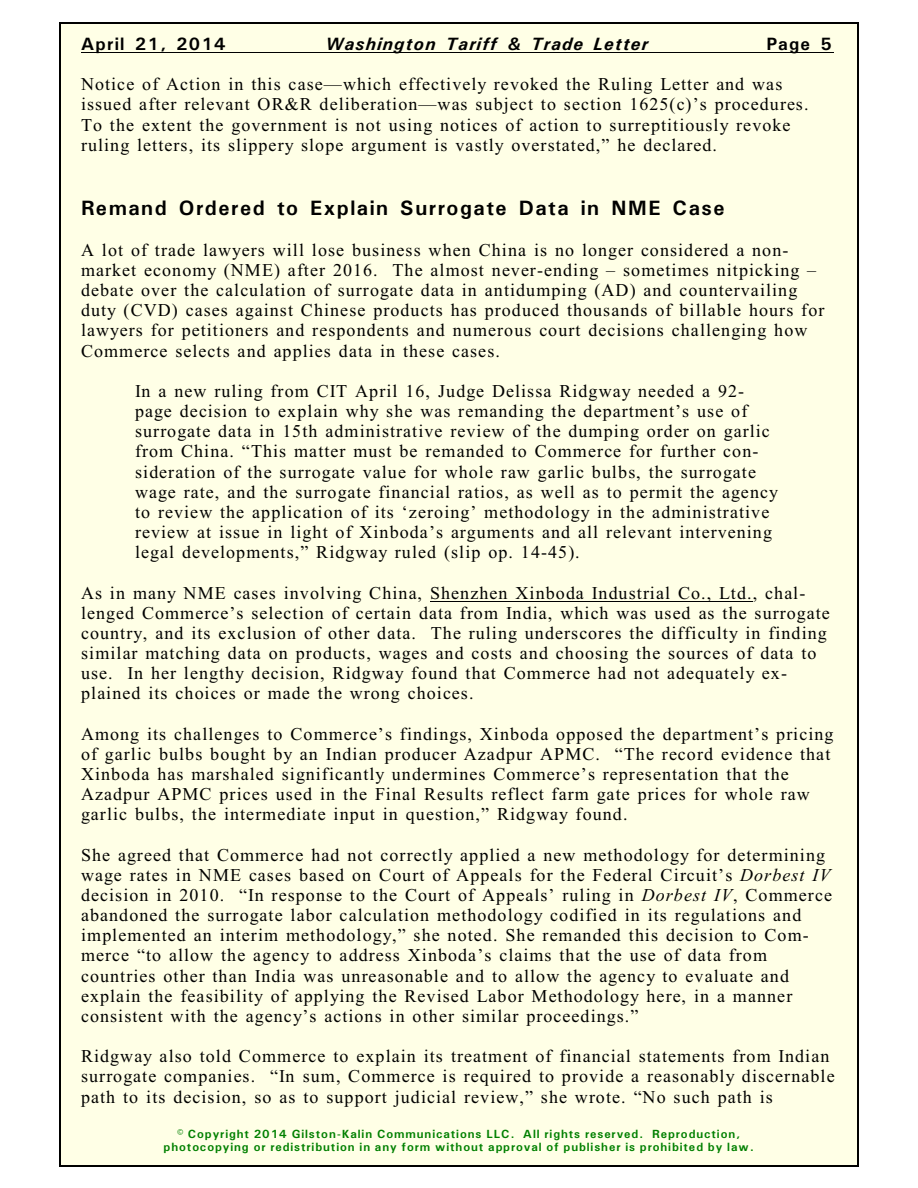
<style>
.page{position:relative;width:918px;height:1188px;background:#fff}
.page>*{position:absolute;margin:0;border:0;box-sizing:border-box;transform-origin:0 0}
.t1{font:700 21px "Univers";letter-spacing:.07em;color:#000}
.t2{font:18px/20.1px "Times New Roman";letter-spacing:.06em;color:#000}
.t3{font:italic 700 18px "Univers";letter-spacing:.065em;color:#000}
.t4{font:700 18px "Univers";letter-spacing:.065em;color:#000}
.t5{font:700 12px/13.6px "Univers";letter-spacing:.075em;color:#008000;text-align:center}
.s1{font-style:italic}
</style>
<div class="page">
<div style="left:59px;top:23px;width:800px;height:1143px;background:#ffffe6"></div>
<hr style="left:59px;top:23px;width:1px;height:1143px;background:#000">
<hr style="left:857px;top:23px;width:2px;height:1143px;background:#000">
<hr style="left:59px;top:23px;width:799px;height:1px;background:#000">
<hr style="left:59px;top:1165px;width:799px;height:1px;background:#000">
<hr style="left:81px;top:52px;width:752px;height:1px;background:#000">
<hr style="left:430px;top:601px;width:323px;height:1px;background:#000">
<p class="t4" style="left:81px;top:38px;width:146px">April 21, 2014</p>
<p class="t3" style="left:326px;top:38px;width:324px">Washington Tariff &amp; Trade Letter</p>
<p class="t4" style="left:766px;top:38px;width:67px">Page 5</p>
<p class="t2" style="left:81px;top:76px;width:729px">Notice of Action in this case—which effectively revoked the Ruling Letter and was issued after relevant OR&amp;R deliberation—was subject to section 1625(c)’s procedures.<br>To the extent the government is not using notices of action to surreptitiously revoke ruling letters, its slippery slope argument is vastly overstated,” he declared.</p>
<p class="t1" style="left:81px;top:200px;width:645px">Remand Ordered to Explain Surrogate Data in NME Case</p>
<p class="t2" style="left:81px;top:241px;width:745px">A lot of trade lawyers will lose business when China is no longer considered a non&shy;market economy (NME) after 2016. The almost never-ending – sometimes nitpicking – debate over the calculation of surrogate data in antidumping (AD) and countervailing duty (CVD) cases against Chinese products has produced thousands of billable hours for lawyers for petitioners and respondents and numerous court decisions challenging how Commerce selects and applies data in these cases.</p>
<p class="t2" style="left:135px;top:383px;width:645px">In a new ruling from CIT April 16, Judge Delissa Ridgway needed a 92- page decision to explain why she was remanding the department’s use of surrogate data in 15th administrative review of the dumping order on garlic from China. “This matter must be remanded to Commerce for further con&shy;sideration of the surrogate value for whole raw garlic bulbs, the surrogate wage rate, and the surrogate financial ratios, as well as to permit the agency to review the application of its ‘zeroing’ methodology in the administrative review at issue in light of Xinboda’s arguments and all relevant intervening legal developments,” Ridgway ruled (slip op. 14-45).</p>
<p class="t2" style="left:81px;top:584px;width:750px">As in many NME cases involving China, Shenzhen Xinboda Industrial Co., Ltd., chal&shy;lenged Commerce’s selection of certain data from India, which was used as the surrogate country, and its exclusion of other data. The ruling underscores the difficulty in finding similar matching data on products, wages and costs and choosing the sources of data to use. In her lengthy decision, Ridgway found that Commerce had not adequately ex&shy;plained its choices or made the wrong choices.</p>
<p class="t2" style="left:81px;top:725px;width:754px">Among its challenges to Commerce’s findings, Xinboda opposed the department’s pricing of garlic bulbs bought by an Indian producer Azadpur APMC. “The record evidence that Xinboda has marshaled significantly undermines Commerce’s representation that the Azadpur APMC prices used in the Final Results reflect farm gate prices for whole raw garlic bulbs, the intermediate input in question,” Ridgway found.</p>
<p class="t2" style="left:81px;top:846px;width:753px">She agreed that Commerce had not correctly applied a new methodology for determining wage rates in NME cases based on Court of Appeals for the Federal Circuit’s <span class="s1">Dorbest IV </span>decision in 2010. “In response to the Court of Appeals’ ruling in <span class="s1">Dorbest IV</span>, Commerce abandoned the surrogate labor calculation methodology codified in its regulations and implemented an interim methodology,” she noted. She remanded this decision to Com&shy;merce “to allow the agency to address Xinboda’s claims that the use of data from countries other than India was unreasonable and to allow the agency to evaluate and explain the feasibility of applying the Revised Labor Methodology here, in a manner consistent with the agency’s actions in other similar proceedings.”</p>
<p class="t2" style="left:81px;top:1048px;width:755px">Ridgway also told Commerce to explain its treatment of financial statements from Indian surrogate companies. “In sum, Commerce is required to provide a reasonably discernable path to its decision, so as to support judicial review,” she wrote. “No such path is</p>
<p class="t5" style="left:164px;top:1128px;width:592px">© Copyright 2014 Gilston-Kalin Communications LLC. All rights reserved. Reproduction, photocopying or redistribution in any form without approval of publisher is prohibited by law.</p>
</div>
